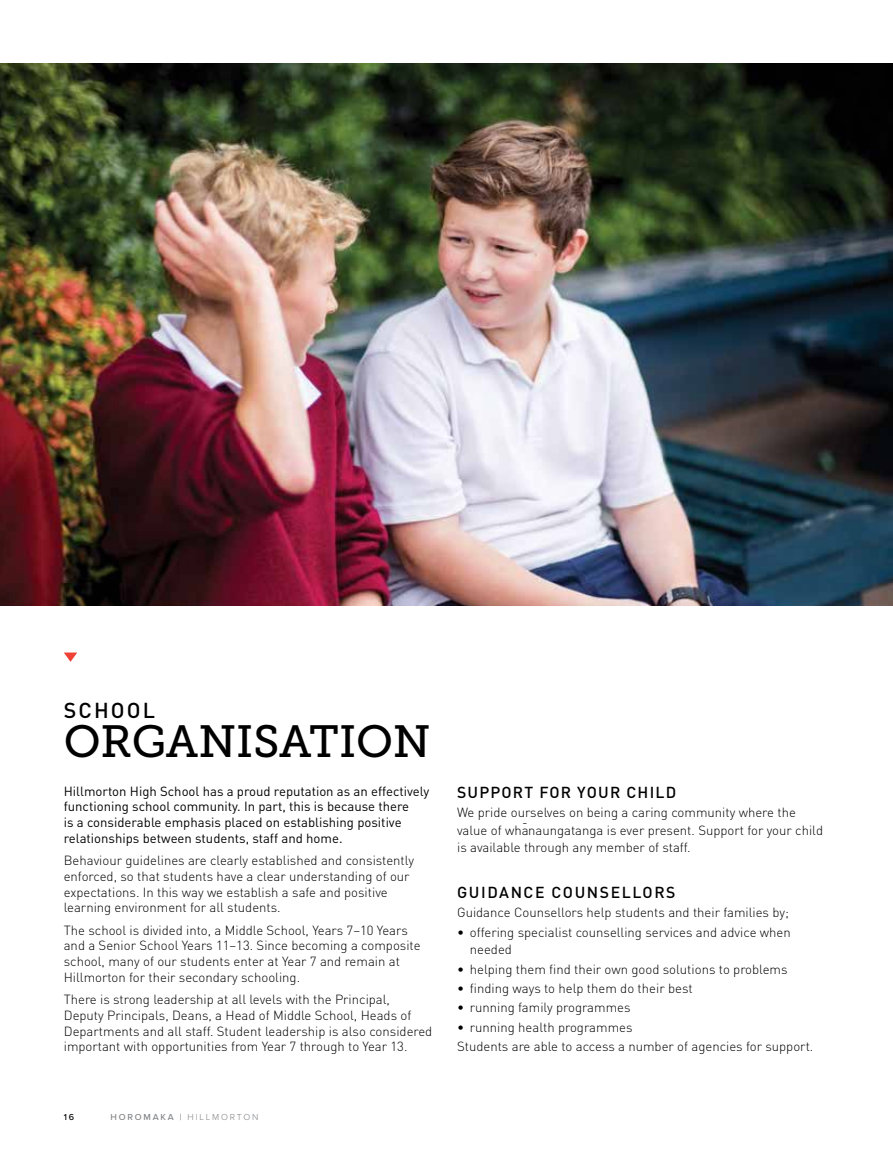
<style>
.page{position:relative;width:893px;height:1170px;background:#fff}
.page>*{position:absolute;margin:0;border:0;box-sizing:border-box;transform-origin:0 0}
.t1{font:45px "Museo Slab 500";letter-spacing:-.005em;color:#000}
.t2{font:500 21.3px "DIN";letter-spacing:.1em;color:#000}
.t3{font:500 15.75px "DIN";letter-spacing:.085em;color:#000}
.t4{font:300 13.2px/15.8px "DIN";color:#000}
.t5{font:13.2px/15.8px "DIN Regular Alternate";color:#000}
.t6{font:300 9px "Proxima Nova";letter-spacing:.2em;color:#808285}
.t7{font:500 9px "Proxima Nova";color:#000}
.s1{font-weight:500}
</style>
<div class="page">
<img style="left:0;top:64px;width:893px;height:541px">
<svg style="left:64px;top:652px;width:13px;height:9px"></svg>
<h2 class="t2" style="left:64px;top:696px;width:93px">SCHOOL</h2>
<h1 class="t1" style="left:64px;top:716px;width:368px">ORGANISATION</h1>
<p class="t5" style="left:64px;top:782px;width:367px">Hillmorton High School has a proud reputation as an effectively functioning school community. In part, this is because there<br>is a considerable emphasis placed on establishing positive relationships between students, staff and home.</p>
<p class="t4" style="left:64px;top:852px;width:352px">Behaviour guidelines are clearly established and consistently enforced, so that students have a clear understanding of our expectations. In this way we establish a safe and positive learning environment for all students.</p>
<p class="t4" style="left:64px;top:921px;width:358px">The school is divided into, a Middle School, Years 7–10 Years and a Senior School Years 11–13. Since becoming a composite school, many of our students enter at Year 7 and remain at Hillmorton for their secondary schooling.</p>
<p class="t4" style="left:64px;top:991px;width:370px">There is strong leadership at all levels with the Principal, Deputy Principals, Deans, a Head of Middle School, Heads of Departments and all staff. Student leadership is also considered important with opportunities from Year 7 through to Year 13.</p>
<p class="t7" style="left:64px;top:1111px;width:12px">16</p>
<p class="t6" style="left:111px;top:1111px;width:149px"><span class="s1">HOROMAKA |</span> HILLMORTON</p>
<p class="t3" style="left:457px;top:782px;width:221px">SUPPORT FOR YOUR CHILD</p>
<p class="t4" style="left:457px;top:803px;width:367px;line-height:17.2px">We pride ourselves on being a caring community where the value of whanaungatanga is ever present. Support for your child</p>
<p class="t4" style="left:457px;top:809px;width:235px;line-height:24.8px;text-indent:65px">-<br>is available through any member of staff.</p>
<p class="t3" style="left:457px;top:882px;width:220px">GUIDANCE COUNSELLORS</p>
<p class="t4" style="left:457px;top:904px;width:333px">Guidance Counsellors help students and their families by;</p>
<p class="t4" style="left:470px;top:923px;width:322px;line-height:17.2px;text-indent:-13px">• offering specialist counselling services and advice when needed</p>
<p class="t4" style="left:457px;top:960px;width:332px">• helping them find their own good solutions to problems</p>
<p class="t4" style="left:457px;top:980px;width:237px">• finding ways to help them do their best</p>
<p class="t4" style="left:457px;top:999px;width:175px">• running family programmes</p>
<p class="t4" style="left:457px;top:1017px;width:358px;line-height:19.4px">• running health programmes<br>Students are able to access a number of agencies for support.</p>
</div>
